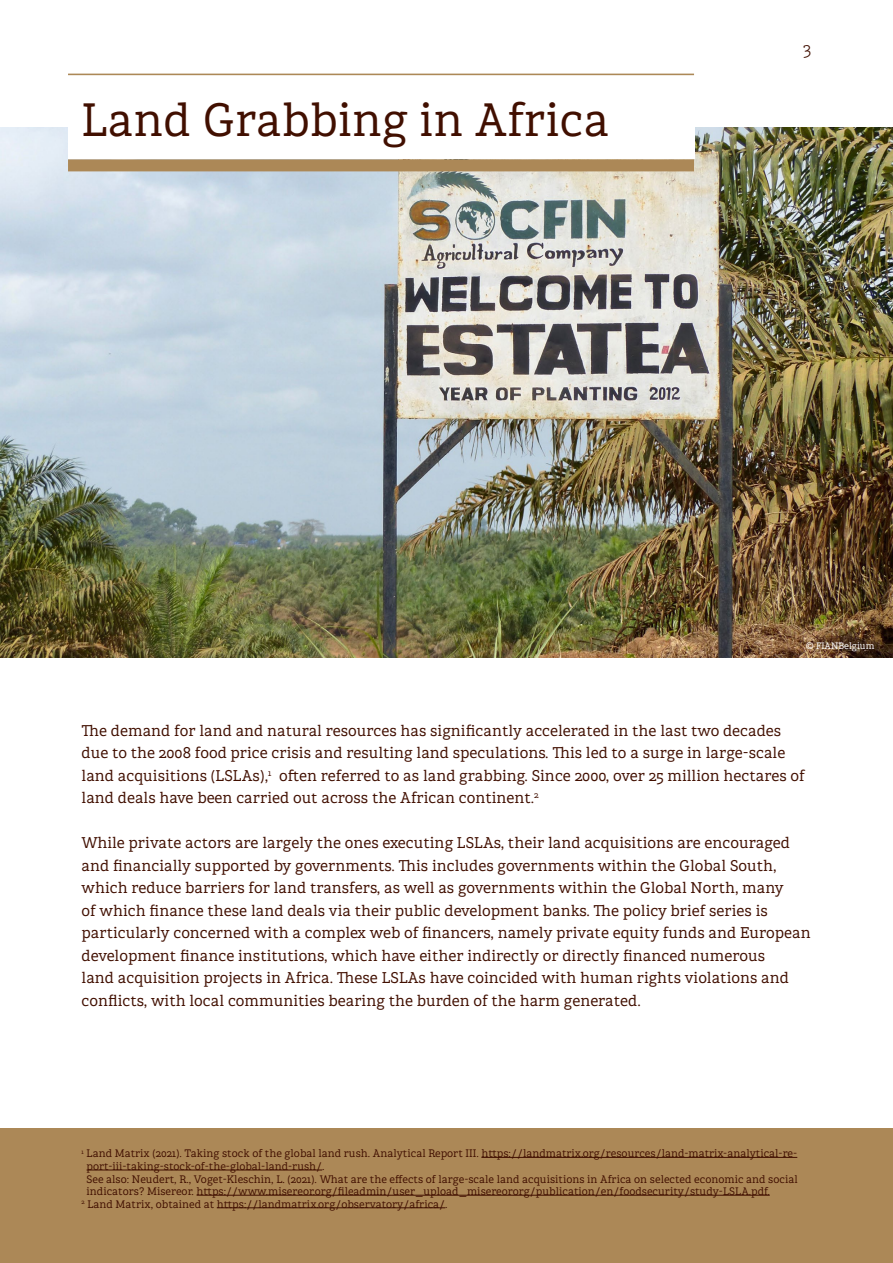
<style>
.page{position:relative;width:893px;height:1263px;background:#fff}
.page>*{position:absolute;margin:0;border:0;box-sizing:border-box;transform-origin:0 0}
.t1{font:45px "Brava Slab";color:#410f00}
.t2{font:300 16.5px "Brava Slab";color:#410f00}
.t3{font:15px/22.5px "Brava Slab";color:#410f00}
.t4{font:10.5px/12.6px "Brava Slab";color:#410f00}
.t5{font:9px "Brava Slab";color:#fff}
</style>
<div class="page">
<img style="left:0;top:128px;width:893px;height:530px">
<div style="left:0;top:1128px;width:893px;height:135px;background:#ac8857"></div>
<hr style="left:481px;top:1157px;width:316px;height:1px;background:#410f00">
<hr style="left:87px;top:1170px;width:235px;height:1px;background:#410f00">
<hr style="left:197px;top:1195px;width:573px;height:1px;background:#410f00">
<hr style="left:217px;top:1207px;width:228px;height:1px;background:#410f00">
<div style="left:68px;top:75px;width:626px;height:84px;background:#fff"></div>
<div style="left:68px;top:159px;width:626px;height:12px;background:#ac8857"></div>
<hr style="left:68px;top:74px;width:626px;height:1px;background:#ac8857">
<p class="t1" style="left:82px;top:89px;width:529px">Land Grabbing in Africa</p>
<p class="t2" style="left:803px;top:37px;width:10px">3</p>
<p class="t5" style="left:806px;top:639px;width:70px">© FIANBelgium</p>
<p class="t3" style="left:82px;top:719px;width:725px">The demand for land and natural resources has significantly accelerated in the last two decades due to the 2008 food price crisis and resulting land speculations. This led to a surge in large-scale land acquisitions (LSLAs),<sup>1</sup> often referred to as land grabbing. Since 2000, over 25 million hectares of land deals have been carried out across the African continent.<sup>2</sup></p>
<p class="t3" style="left:82px;top:831px;width:731px">While private actors are largely the ones executing LSLAs, their land acquisitions are encouraged and financially supported by governments. This includes governments within the Global South, which reduce barriers for land transfers, as well as governments within the Global North, many<br>of which finance these land deals via their public development banks. The policy brief series is particularly concerned with a complex web of financers, namely private equity funds and European development finance institutions, which have either indirectly or directly financed numerous<br>land acquisition projects in Africa. These LSLAs have coincided with human rights violations and conflicts, with local communities bearing the burden of the harm generated.</p>
<p class="t4" style="left:87px;top:1147px;width:713px;text-indent:-5px"><sup>1</sup> Land Matrix (2021). Taking stock of the global land rush. Analytical Report III. https://landmatrix.org/resources/land-matrix-analytical-re&shy;port-iii-taking-stock-of-the-global-land-rush/.<br>See also: Neudert, R., Voget-Kleschin, L. (2021). What are the effects of large-scale land acquisitions in Africa on selected economic and social indicators? Misereor. https://www.misereor.org/fileadmin/user_upload_misereororg/publication/en/foodsecurity/study-LSLA.pdf.</p>
<p class="t4" style="left:82px;top:1197px;width:368px"><sup>2</sup> Land Matrix, obtained at https://landmatrix.org/observatory/africa/.</p>
</div>
